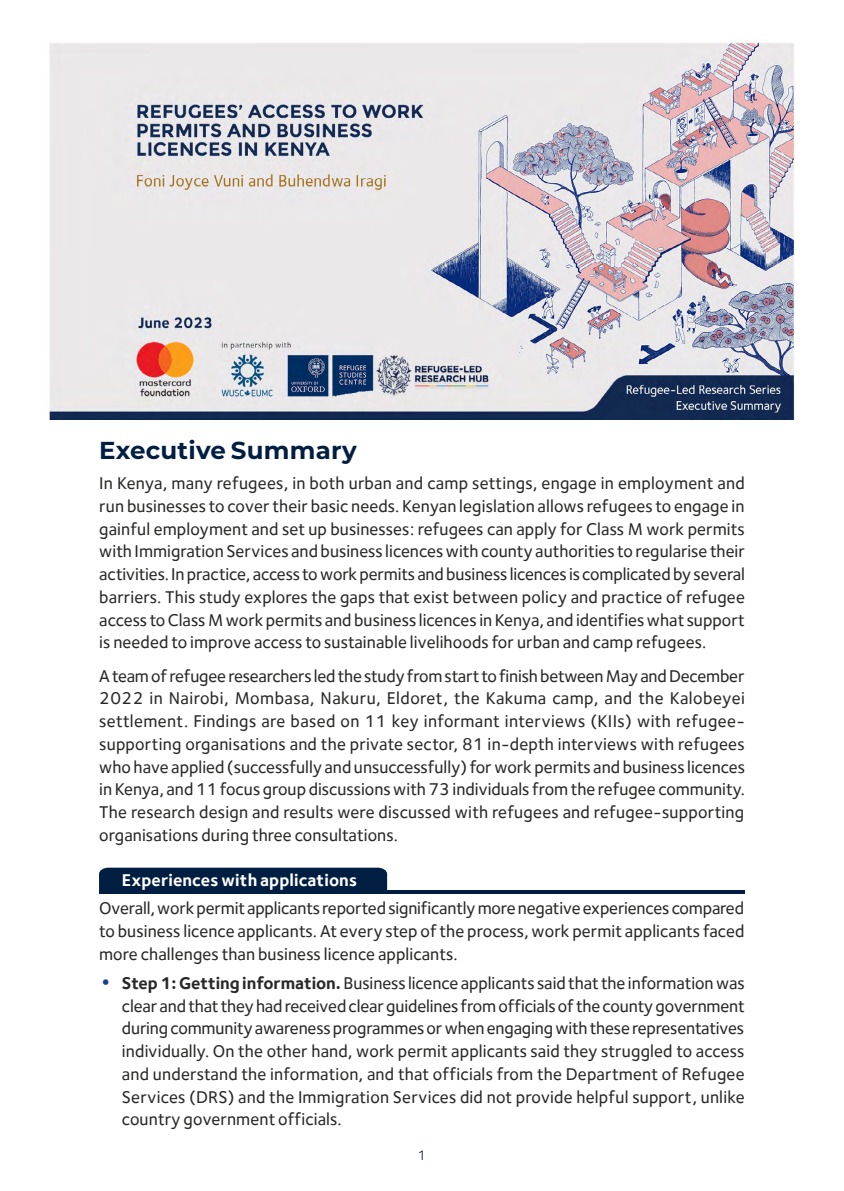
<style>
.page{position:relative;width:844px;height:1191px;background:#fff}
.page>*{position:absolute;margin:0;border:0;box-sizing:border-box;transform-origin:0 0}
.t1{font:500 29.75px "Foundry Sterling";color:#164190}
.Hipervinculo1{font:700 24.5px "Montserrat";letter-spacing:.01em;color:#001e42}
.Hipervinculo1-2{font:500 17.5px/22.8px "Foundry Sterling";letter-spacing:.005em;color:#282827;text-align:justify}
.Hipervinculo1-3{font:700 17.5px "Foundry Sterling";letter-spacing:.005em;color:#fff}
.t2{font:14px "Foundry Sterling";color:#001e42}
.s1{font-weight:700}
</style>
<div class="page">
<div style="left:99px;top:867px;width:288px;height:23px;background:#001e42"></div>
<hr style="left:99px;top:890px;width:645px;height:3px;background:#001e42">
<img style="left:49px;top:42px;width:746px;height:377px">
<p class="Hipervinculo1" style="left:99px;top:433px;width:259px">Executive Summary</p>
<p class="Hipervinculo1-2" style="left:99px;top:471px;width:647px">In Kenya, many refugees, in both urban and camp settings, engage in employment and run businesses to cover their basic needs. Kenyan legislation allows refugees to engage in gainful employment and set up businesses: refugees can apply for Class M work permits with Immigration Services and business licences with county authorities to regularise their activities. In practice, access to work permits and business licences is complicated by several barriers. This study explores the gaps that exist between policy and practice of refugee access to Class M work permits and business licences in Kenya, and identifies what support is needed to improve access to sustainable livelihoods for urban and camp refugees.</p>
<p class="Hipervinculo1-2" style="left:99px;top:664px;width:647px">A team of refugee researchers led the study from start to finish between May and December 2022 in Nairobi, Mombasa, Nakuru, Eldoret, the Kakuma camp, and the Kalobeyei settlement. Findings are based on 11 key informant interviews (KIIs) with refugee&shy;supporting organisations and the private sector, 81 in-depth interviews with refugees who have applied (successfully and unsuccessfully) for work permits and business licences in Kenya, and 11 focus group discussions with 73 individuals from the refugee community.<br>The research design and results were discussed with refugees and refugee-supporting organisations during three consultations.</p>
<p class="Hipervinculo1-3" style="left:122px;top:869px;width:237px">Experiences with applications</p>
<p class="Hipervinculo1-2" style="left:99px;top:897px;width:646px">Overall, work permit applicants reported significantly more negative experiences compared to business licence applicants. At every step of the process, work permit applicants faced more challenges than business licence applicants.</p>
<p class="Hipervinculo1-2" style="left:122px;top:971px;width:624px"><span class="s1">Step 1: Getting information.</span> Business licence applicants said that the information was clear and that they had received clear guidelines from officials of the county government during community awareness programmes or when engaging with these representatives individually. On the other hand, work permit applicants said they struggled to access and understand the information, and that officials from the Department of Refugee Services (DRS) and the Immigration Services did not provide helpful support, unlike country government officials.</p>
<p class="t1" style="left:98px;top:963px;width:17px">•</p>
<p class="t2" style="left:418px;top:1147px;width:10px">1</p>
</div>
